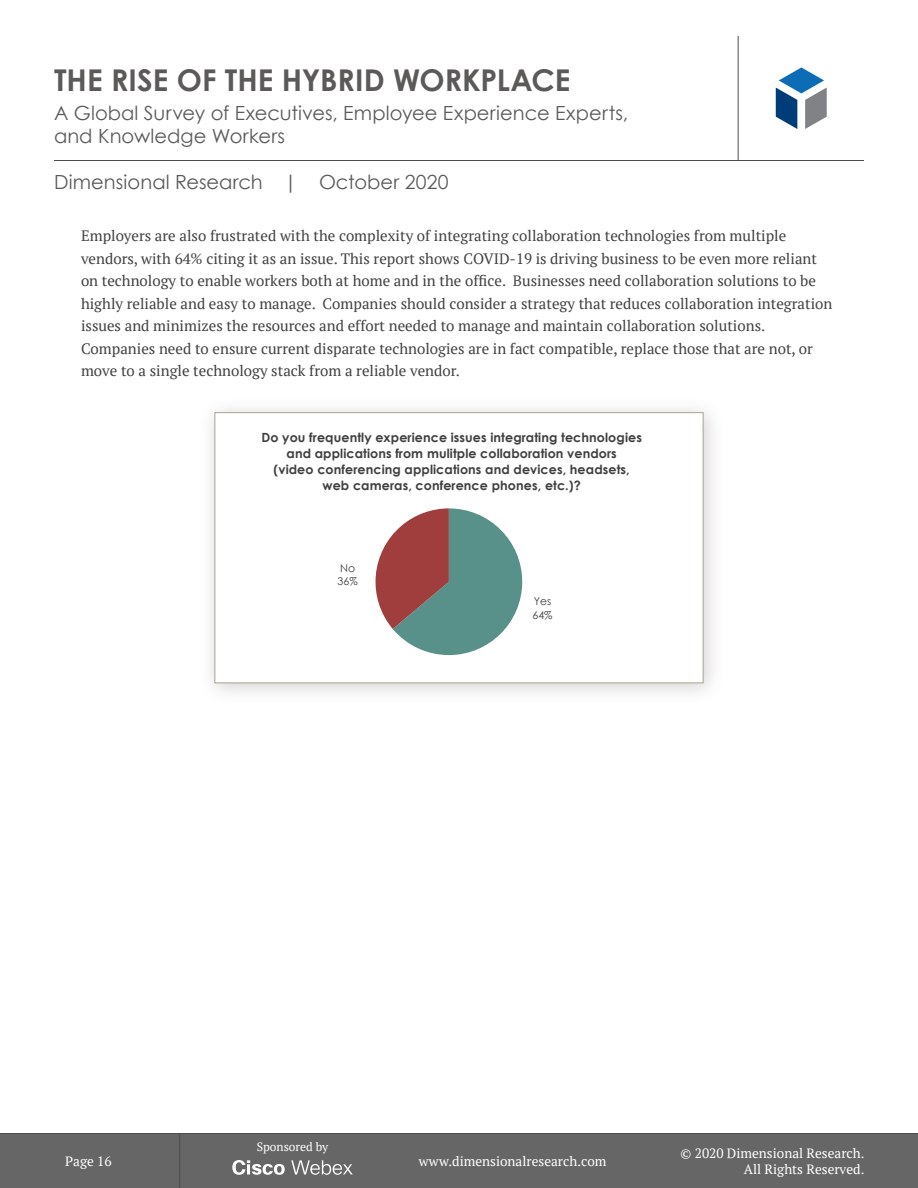
<style>
.page{position:relative;width:918px;height:1188px;background:#fff}
.page>*{position:absolute;margin:0;border:0;box-sizing:border-box;transform-origin:0 0}
.t1{font:700 30px "Century Gothic";color:#5b5a59}
.t2{font:19.5px/23.4px "Century Gothic";letter-spacing:.005em;color:#5b5a59}
.Content{font:15px/22.5px "PT Serif";color:#404140}
.t3{font:13.5px/16.2px "PT Serif";color:#fff;text-align:right}
.t4{font:700 12.6px/15.9px "Century Gothic";letter-spacing:.01em;color:#404040;text-align:center}
.t5{font:12px "PT Serif";color:#fff}
.t6{font:10.8px/13.6px "Century Gothic";color:#404040}
</style>
<div class="page">
<div style="left:0;top:1134px;width:918px;height:54px;background:#666"></div>
<hr style="left:0;top:1133px;width:918px;height:1px;background:#4d4c4b">
<hr style="left:179px;top:1134px;width:1px;height:54px;background:#4d4c4b">
<hr style="left:54px;top:160px;width:810px;height:1px;background:#4d4c4b">
<hr style="left:738px;top:36px;width:1px;height:124px;background:#4d4c4b">
<svg style="left:776px;top:67px;width:51px;height:62px"></svg>
<svg style="left:232px;top:1160px;width:53px;height:15px"></svg>
<svg style="left:291px;top:1160px;width:62px;height:15px"></svg>
<div style="left:199px;top:397px;width:526px;height:307px;background:#837877;opacity:.35"></div>
<div style="left:214px;top:412px;width:490px;height:271px;background:#fff;border:1px solid #aaa390"></div>
<svg style="left:375px;top:508px;width:147px;height:147px"></svg>
<h1 class="t1" style="left:54px;top:61px;width:518px">THE RISE OF THE HYBRID WORKPLACE</h1>
<h2 class="t2" style="left:54px;top:101px;width:576px">A Global Survey of Executives, Employee Experience Experts, and Knowledge Workers</h2>
<h2 class="t2" style="left:54px;top:170px;width:396px">Dimensional Research | October 2020</h2>
<p class="Content" style="left:81px;top:224px;width:753px">Employers are also frustrated with the complexity of integrating collaboration technologies from multiple vendors, with 64% citing it as an issue. This report shows COVID-19 is driving business to be even more reliant on technology to enable workers both at home and in the office. Businesses need collaboration solutions to be highly reliable and easy to manage. Companies should consider a strategy that reduces collaboration integration issues and minimizes the resources and effort needed to manage and maintain collaboration solutions.<br>Companies need to ensure current disparate technologies are in fact compatible, replace those that are not, or move to a single technology stack from a reliable vendor.</p>
<p class="t4" style="left:261px;top:429px;width:382px">Do you frequently experience issues integrating technologies and applications from mulitple collaboration vendors<br>(video conferencing applications and devices, headsets, web cameras, conference phones, etc.)?</p>
<p class="t6" style="left:338px;top:561px;width:22px">No<br>36%</p>
<p class="t6" style="left:532px;top:594px;width:22px">Yes<br>64%</p>
<p class="t3" style="left:65px;top:1153px;width:48px">Page 16</p>
<p class="t5" style="left:257px;top:1139px;width:73px">Sponsored by</p>
<p class="t3" style="left:419px;top:1153px;width:189px">www.dimensionalresearch.com</p>
<p class="t3" style="left:681px;top:1145px;width:185px">© 2020 Dimensional Research.<br>All Rights Reserved.</p>
</div>
